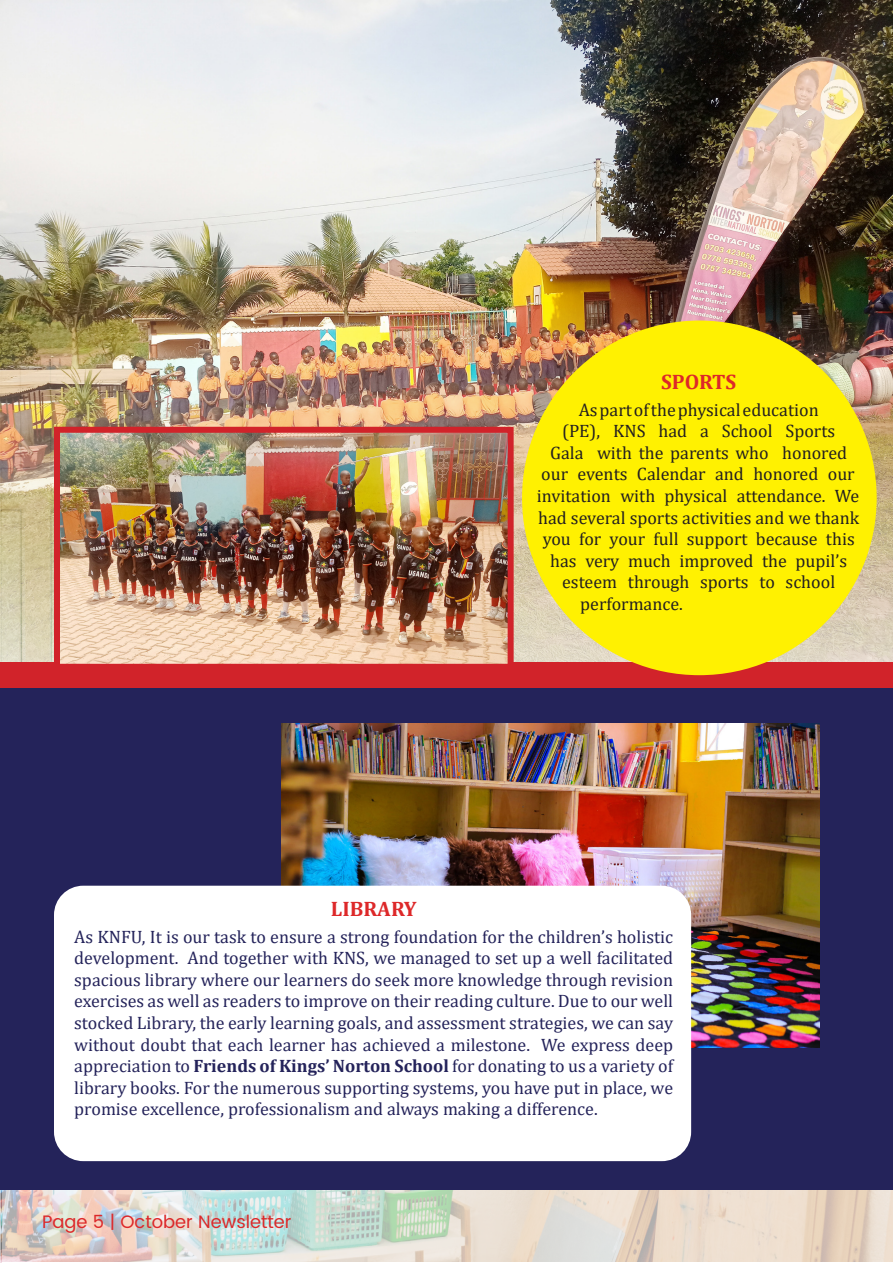
<style>
.page{position:relative;width:893px;height:1263px;background:#fff}
.page>*{position:absolute;margin:0;border:0;box-sizing:border-box;transform-origin:0 0}
.t1{font:700 21px "Cambria";color:#dd2829}
.body{font:18px/21.6px "Cambria";color:#24235a;text-align:justify}
.body-2{font:18px "Cambria";color:#231f20}
.t2{font:18px "Poppins";color:#dd2829}
.s1{font-weight:700}
</style>
<div class="page">
<img style="left:0;top:1190px;width:893px;height:73px">
<div style="left:0;top:688px;width:893px;height:502px;background:#24235a"></div>
<img style="left:0;top:0;width:893px;height:663px">
<div style="left:0;top:663px;width:893px;height:25px;background:#d1232a"></div>
<div style="left:522px;top:321px;width:355px;height:354px;background:#fff101;border-radius:50%"></div>
<img style="left:61px;top:434px;width:446px;height:229px">
<div style="left:54px;top:427px;width:460px;height:243px;border:6px solid #d1232a"></div>
<img style="left:281px;top:724px;width:539px;height:324px">
<div style="left:56px;top:888px;width:633px;height:271px;background:#fff;border-radius:27px"></div>
<div style="left:54px;top:886px;width:637px;height:275px;border:4px solid #fff;border-radius:27px"></div>
<p class="t1" style="left:661px;top:367px;width:77px">SPORTS</p>
<p class="body-2" style="left:579px;top:399px;width:242px">As part of the physical education</p>
<p class="body-2" style="left:562px;top:420px;width:275px">(PE), KNS had a School Sports</p>
<p class="body-2" style="left:550px;top:442px;width:299px">Gala with the parents who honored</p>
<p class="body-2" style="left:541px;top:464px;width:315px">our events Calendar and honored our</p>
<p class="body-2" style="left:537px;top:485px;width:324px">invitation with physical attendance. We</p>
<p class="body-2" style="left:538px;top:507px;width:322px">had several sports activities and we thank</p>
<p class="body-2" style="left:543px;top:528px;width:314px">you for your full support because this</p>
<p class="body-2" style="left:550px;top:550px;width:298px">has very much improved the pupil’s</p>
<p class="body-2" style="left:562px;top:572px;width:275px">esteem through sports to school</p>
<p class="body-2" style="left:580px;top:593px;width:104px">performance.</p>
<p class="t1" style="left:331px;top:894px;width:87px">LIBRARY</p>
<p class="body" style="left:74px;top:925px;width:600px">As KNFU, It is our task to ensure a strong foundation for the children’s holistic development. And together with KNS, we managed to set up a well facilitated spacious library where our learners do seek more knowledge through revision exercises as well as readers to improve on their reading culture. Due to our well stocked Library, the early learning goals, and assessment strategies, we can say without doubt that each learner has achieved a milestone. We express deep appreciation to <span class="s1">Friends of Kings’ Norton School</span> for donating to us a variety of library books. For the numerous supporting systems, you have put in place, we promise excellence, professionalism and always making a difference.</p>
<p class="t2" style="left:42px;top:1208px;width:251px">Page 5 | October Newsletter</p>
</div>
